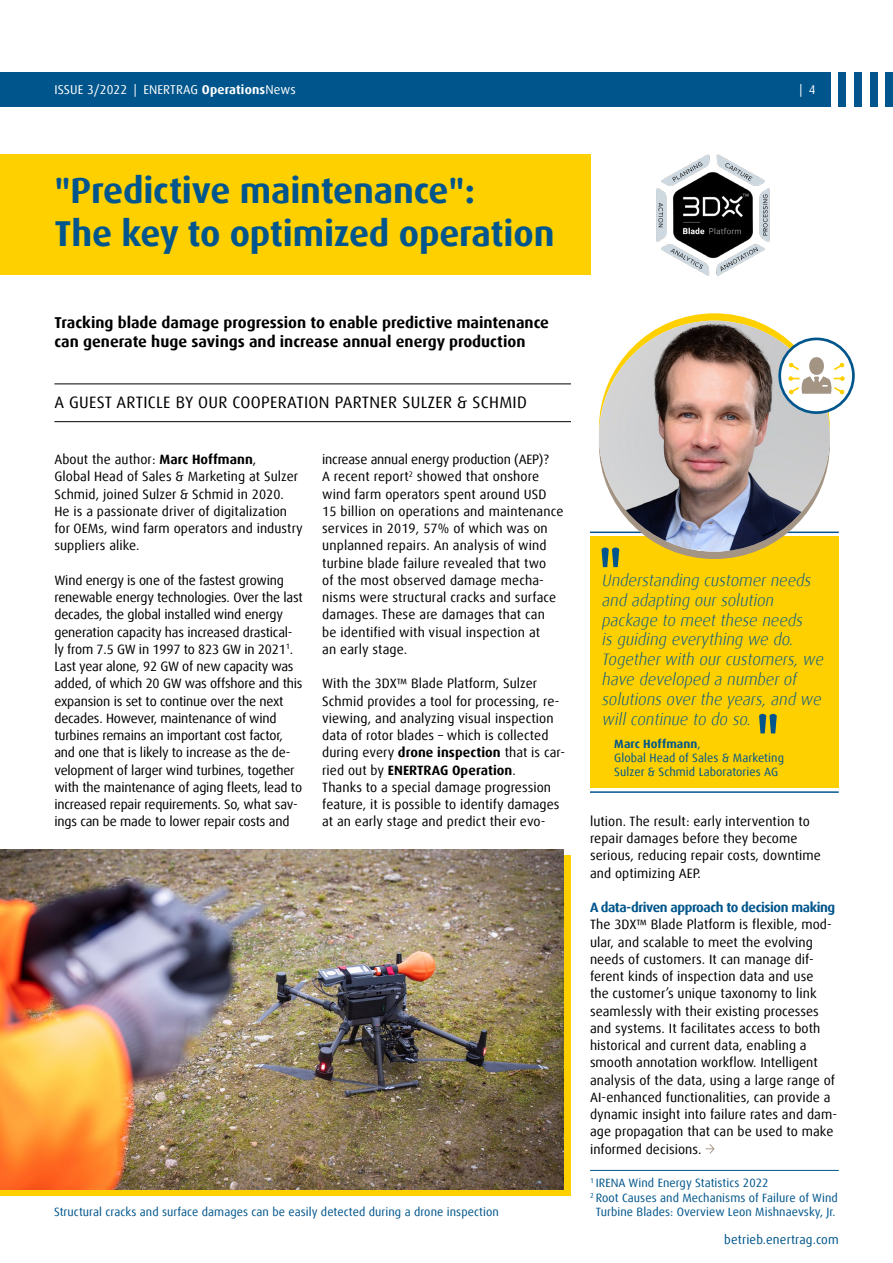
<style>
.page{position:relative;width:893px;height:1263px;background:#fff}
.page>*{position:absolute;margin:0;border:0;box-sizing:border-box;transform-origin:0 0}
.t1{font:700 36px/43.2px "Dax Offc";letter-spacing:-.005em;color:#00568c}
.t2{font:italic 300 16.5px/19.8px "Dax Offc";color:#00568c}
.t3{font:16.5px "Dax Offc";letter-spacing:.02em;color:#000}
.t4{font:700 15.75px/18.9px "Dax Offc";color:#000}
.t5{font:13.5px/17.2px "Dax Offc";letter-spacing:.005em;color:#000}
.t6{font:13.5px/17.2px "Dax Offc";letter-spacing:-.015em;color:#000}
.t7{font:700 13.5px "Dax Offc";letter-spacing:-.03em;color:#00568c}
.t8{font:12.75px "Dax Offc";letter-spacing:.01em;color:#fff}
.t9{font:12.75px "Dax Offc";letter-spacing:.01em;color:#00568c}
.t10{font:12px/14.4px "Dax Offc";letter-spacing:.005em;color:#00568c}
.s1{font-weight:700}
</style>
<div class="page">
<div style="left:0;top:72px;width:831px;height:34px;background:#00568c"></div>
<div style="left:885px;top:72px;width:8px;height:34px;background:#00568c"></div>
<div style="left:870px;top:72px;width:7px;height:34px;background:#00568c"></div>
<div style="left:854px;top:72px;width:8px;height:34px;background:#00568c"></div>
<div style="left:839px;top:72px;width:7px;height:34px;background:#00568c"></div>
<div style="left:0;top:856px;width:571px;height:340px;background:linear-gradient(to right,#ffd000,#ffd000)"></div>
<img style="left:0;top:849px;width:563px;height:340px">
<div style="left:0;top:154px;width:590px;height:121px;background:#ffd000"></div>
<img style="left:656px;top:154px;width:114px;height:122px">
<svg style="left:705px;top:1144px;width:9px;height:9px"></svg>
<hr style="left:590px;top:1170px;width:249px;height:1px;background:#00568c">
<hr style="left:54px;top:421px;width:517px;height:1px;background:#000">
<hr style="left:54px;top:383px;width:517px;height:1px;background:#000">
<hr style="left:590px;top:791px;width:249px;height:2px;background:#00568c">
<hr style="left:590px;top:531px;width:249px;height:2px;background:#00568c">
<div style="left:590px;top:537px;width:249px;height:251px;background:#ffd000"></div>
<svg style="left:601px;top:547px;width:18px;height:20px"></svg>
<div style="left:599px;top:328px;width:231px;height:231px;background:#a49484;border-radius:50%"></div>
<svg style="left:599px;top:313px;width:231px;height:231px;background:#fbd21c"></svg>
<img style="left:599px;top:321px;width:231px;height:231px;border-radius:115px">
<div style="left:780px;top:339px;width:73px;height:74px;background:#fff;border-radius:50%"></div>
<div style="left:778px;top:338px;width:77px;height:76px;border:3px solid #00568c;border-radius:50%"></div>
<svg style="left:788px;top:357px;width:57px;height:38px"></svg>
<svg style="left:759px;top:714px;width:18px;height:19px"></svg>
<p class="t8" style="left:54px;top:81px;width:243px">ISSUE 3/2022 | ENERTRAG <span class="s1">Operations</span>News</p>
<p class="t8" style="left:800px;top:82px;width:18px">| 4</p>
<h1 class="t1" style="left:54px;top:169px;width:502px">"Predictive maintenance":<br>The key to optimized operation</h1>
<p class="t4" style="left:54px;top:314px;width:496px">Tracking blade damage progression to enable predictive maintenance can generate huge savings and increase annual energy production</p>
<p class="t3" style="left:54px;top:392px;width:474px">A GUEST ARTICLE BY OUR COOPERATION PARTNER SULZER &amp; SCHMID</p>
<p class="t5" style="left:54px;top:451px;width:250px">About the author: <span class="s1">Marc Hoffmann</span>,<br>Global Head of Sales &amp; Marketing at Sulzer Schmid, joined Sulzer &amp; Schmid in 2020.<br>He is a passionate driver of digitalization for OEMs, wind farm operators and industry suppliers alike.</p>
<p class="t6" style="left:54px;top:572px;width:250px">Wind energy is one of the fastest growing renewable energy technologies. Over the last decades, the global installed wind energy generation capacity has increased drastical&shy;ly from 7.5 GW in 1997 to 823 GW in 2021<sup>1</sup>.<br>Last year alone, 92 GW of new capacity was added, of which 20 GW was offshore and this expansion is set to continue over the next decades. However, maintenance of wind turbines remains an important cost factor, and one that is likely to increase as the de&shy;velopment of larger wind turbines, together with the maintenance of aging fleets, lead to increased repair requirements. So, what sav&shy;ings can be made to lower repair costs and</p>
<p class="t5" style="left:322px;top:451px;width:243px">increase annual energy production (AEP)?<br>A recent report<sup>2</sup> showed that onshore wind farm operators spent around USD 15 billion on operations and maintenance services in 2019, 57% of which was on unplanned repairs. An analysis of wind turbine blade failure revealed that two<br>of the most observed damage mecha&shy;nisms were structural cracks and surface damages. These are damages that can<br>be identified with visual inspection at<br>an early stage.</p>
<p class="t5" style="left:322px;top:675px;width:244px">With the 3DX™ Blade Platform, Sulzer Schmid provides a tool for processing, re&shy;viewing, and analyzing visual inspection data of rotor blades – which is collected during every <span class="s1">drone inspection</span> that is car&shy;ried out by <span class="s1">ENERTRAG Operation</span>.<br>Thanks to a special damage progression feature, it is possible to identify damages at an early stage and predict their evo-</p>
<p class="t10" style="left:54px;top:1205px;width:446px">Structural cracks and surface damages can be easily detected during a drone inspection</p>
<p class="t2" style="left:601px;top:571px;width:227px">Understanding customerneeds and adapting oursolution package to meet these needs<br>is guiding everything we do.<br>Togetherwith ourcustomers,we have developed a numberof solutions overthe years, and we will continue to do so.</p>
<p class="t10" style="left:614px;top:736px;width:171px"><span class="s1">Marc Hoffmann</span>,<br>Global Head of Sales &amp; Marketing<br>Sulzer &amp; Schmid Laboratories AG</p>
<p class="t5" style="left:590px;top:812px;width:232px">lution. The result: early intervention to repair damages before they become serious, reducing repair costs, downtime and optimizing AEP.</p>
<p class="t7" style="left:590px;top:899px;width:247px">A data-driven approach to decision making</p>
<p class="t5" style="left:590px;top:916px;width:248px">The 3DX™ Blade Platform is flexible, mod&shy;ular, and scalable to meet the evolving needs of customers. It can manage dif&shy;ferent kinds of inspection data and use<br>the customer’s unique taxonomy to link seamlessly with their existing processes and systems. It facilitates access to both historical and current data, enabling a smooth annotation workflow. Intelligent analysis of the data, using a large range of AI-enhanced functionalities, can provide a dynamic insight into failure rates and dam&shy;age propagation that can be used to make informed decisions.</p>
<p class="t10" style="left:590px;top:1176px;width:180px"><sup>1</sup> IRENA Wind Energy Statistics 2022</p>
<p class="t10" style="left:590px;top:1190px;width:249px"><sup>2</sup> Root Causes and Mechanisms of Failure of Wind</p>
<p class="t10" style="left:596px;top:1205px;width:241px">Turbine Blades: Overview Leon Mishnaevsky, Jr.</p>
<p class="t9" style="left:724px;top:1231px;width:116px">betrieb.enertrag.com</p>
</div>
